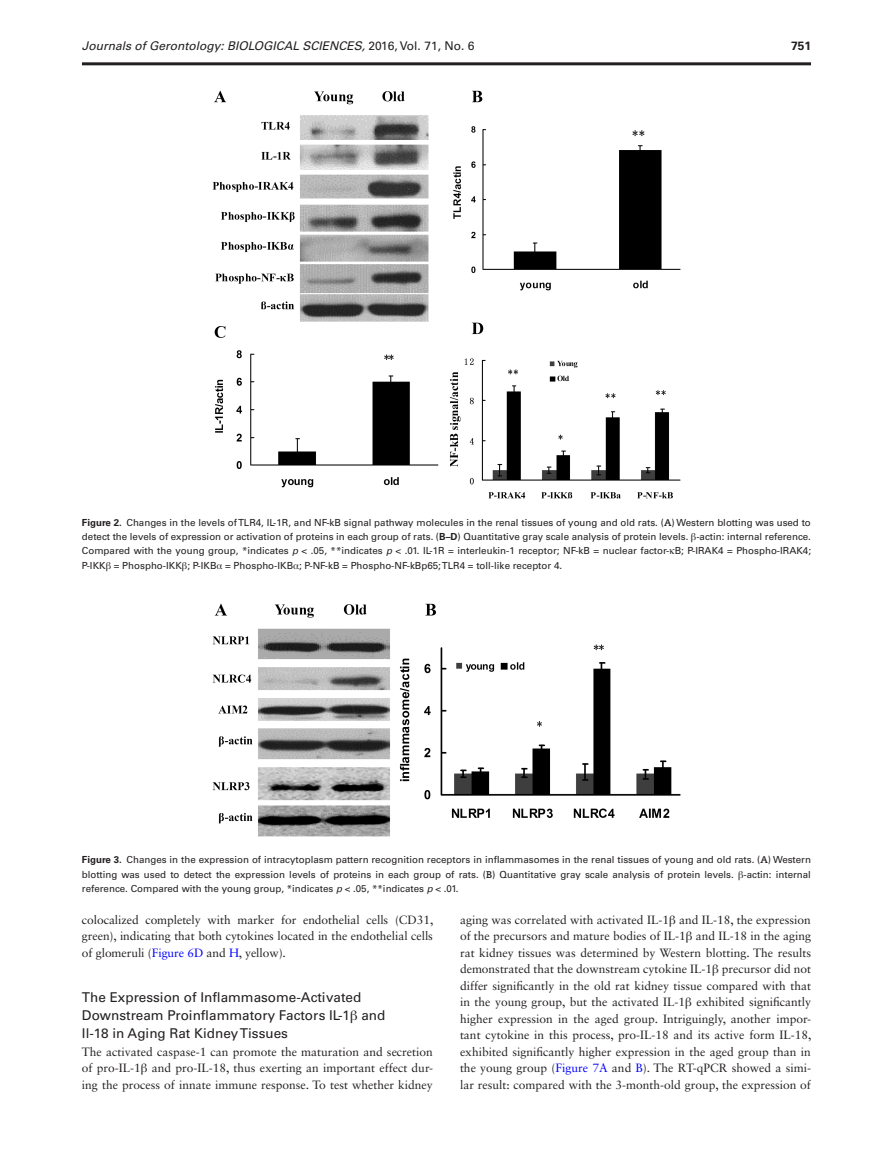
<style>
.page{position:relative;width:893px;height:1174px;background:#fff}
.page>*{position:absolute;margin:0;border:0;box-sizing:border-box;transform-origin:0 0}
.t1{font:13.5px/18px "Univers LT Std";color:#231f20}
.t2{font:12px/16.5px "Sabon LT Std";color:#231f20;text-align:justify}
.t3{font:italic 12px "Univers LT Std";color:#231f20}
.t4{font:700 12px "Univers LT Std";color:#231f20}
.t5{font:9.75px/14.2px "Univers LT Std";color:#231f20;text-align:justify}
.s1{font-style:normal}
.s2{font-weight:700}
.s3{font-family:"Caecilia LT Std";font-weight:700}
.s4{font-family:"Gandhari Unicode"}
.s5{font-style:italic}
.s6{color:#00f}
</style>
<div class="page">
<img style="left:212px;top:90px;width:468px;height:409px">
<img style="left:212px;top:603px;width:468px;height:233px">
<hr style="left:82px;top:62px;width:729px;height:3px;background:#231f20">
<p class="t3" style="left:82px;top:39px;width:394px">Journals of Gerontology: BIOLOGICAL SCIENCES, <span class="s1">2016, Vol. 71, No. 6</span></p>
<p class="t4" style="left:791px;top:39px;width:22px">751</p>
<p class="t5" style="left:82px;top:515px;width:731px"><span class="s2">Figure 2.</span> Changes in the levels of TLR4, IL-1R, and NF-kB signal pathway molecules in the renal tissues of young and old rats. (<span class="s3">A</span>) Western blotting was used to detect the levels of expression or activation of proteins in each group of rats. (<span class="s2">B–D</span>) Quantitative gray scale analysis of protein levels. <span class="s4">β</span>-actin: internal reference.<br>Compared with the young group, *indicates <span class="s5">p</span> &lt; .05, **indicates <span class="s5">p</span> &lt; .01. IL-1R = interleukin-1 receptor; NF-kB = nuclear factor-<span class="s4">κ</span>B; P-IRAK4 = Phospho-IRAK4; P-IKK<span class="s4">β</span> = Phospho-IKK<span class="s4">β</span>; P-IKB<span class="s4">α</span> = Phospho-IKB<span class="s4">α</span>; P-NF-kB = Phospho-NF-kBp65; TLR4 = toll-like receptor 4.</p>
<p class="t5" style="left:82px;top:853px;width:731px"><span class="s2">Figure 3.</span> Changes in the expression of intracytoplasm pattern recognition receptors in inflammasomes in the renal tissues of young and old rats. (<span class="s3">A</span>) Western blotting was used to detect the expression levels of proteins in each group of rats. (<span class="s3">B</span>) Quantitative gray scale analysis of protein levels. <span class="s4">β</span>-actin: internal reference. Compared with the young group, *indicates <span class="s5">p</span> &lt; .05, **indicates <span class="s5">p</span> &lt; .01.</p>
<p class="t2" style="left:82px;top:911px;width:353px">colocalized completely with marker for endothelial cells (CD31, green), indicating that both cytokines located in the endothelial cells of glomeruli (<span class="s6">Figure 6D</span> and <span class="s6">H</span>, yellow).</p>
<p class="t1" style="left:82px;top:988px;width:305px">The Expression of Inflammasome-Activated<br>Downstream Proinflammatory Factors IL-1<span class="s4">β</span> and<br>Il-18 in Aging Rat Kidney Tissues</p>
<p class="t2" style="left:82px;top:1043px;width:352px">The activated caspase-1 can promote the maturation and secretion of pro-IL-1<span class="s4">β</span> and pro-IL-18, thus exerting an important effect dur&shy;ing the process of innate immune response. To test whether kidney</p>
<p class="t2" style="left:460px;top:911px;width:353px">aging was correlated with activated IL-1<span class="s4">β</span> and IL-18, the expression of the precursors and mature bodies of IL-1<span class="s4">β</span> and IL-18 in the aging rat kidney tissues was determined by Western blotting. The results demonstrated that the downstream cytokine IL-1<span class="s4">β</span> precursor did not differ significantly in the old rat kidney tissue compared with that in the young group, but the activated IL-1<span class="s4">β</span> exhibited significantly higher expression in the aged group. Intriguingly, another impor&shy;tant cytokine in this process, pro-IL-18 and its active form IL-18, exhibited significantly higher expression in the aged group than in the young group (<span class="s6">Figure 7A</span> and <span class="s6">B</span>). The RT-qPCR showed a simi&shy;lar result: compared with the 3-month-old group, the expression of</p>
</div>
